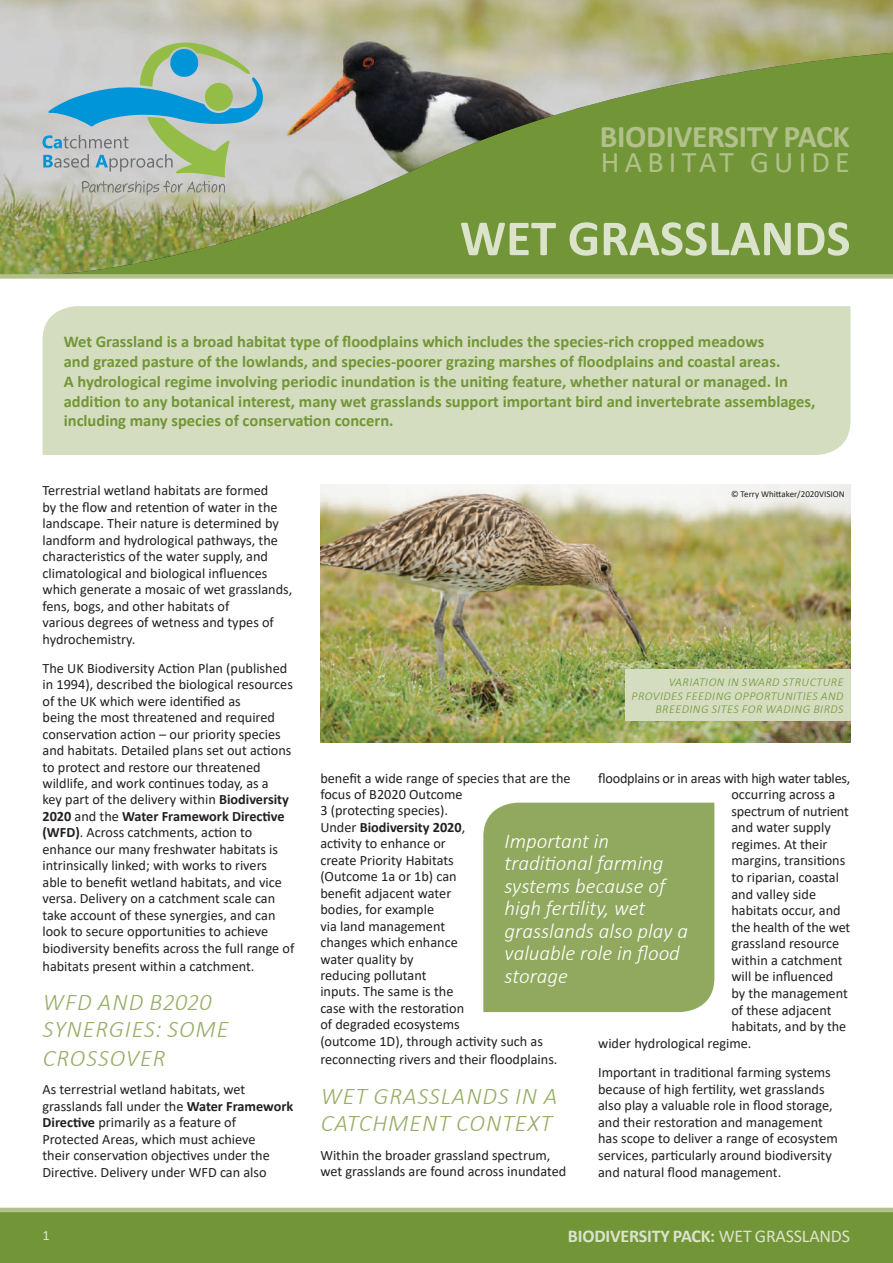
<style>
.page{position:relative;width:893px;height:1263px;background:#fff}
.page>*{position:absolute;margin:0;border:0;box-sizing:border-box;transform-origin:0 0}
.t1{font:700 51px "Calibri";color:#dce3cc}
.t2{font:700 31.5px "Calibri";letter-spacing:-.01em;color:#b2c18c}
.t3{font:30px "Calibri";letter-spacing:.175em;color:#b2c18c}
.t4{font:italic 300 24px/27.9px "Calibri";letter-spacing:.04em;color:#97ae67}
.t5{font:italic 300 21px/22.5px "Calibri";color:#fff}
.t6{font:700 18px "Calibri";letter-spacing:-.01em;color:#dce3cc}
.t7{font:700 16.5px/19.8px "Calibri";color:#729637}
.t8{font:14.25px/16.5px "Calibri";color:#231f20}
.t9{font:14.25px "Calibri";color:#dce3cc}
.t10{font:italic 300 12px/13.5px "Calibri";letter-spacing:.04em;color:#729637;text-align:right}
.t11{font:9px "Calibri";color:#231f20}
.s1{font-weight:700}
.s2{font-weight:400}
</style>
<div class="page">
<img style="left:0;top:0;width:893px;height:274px">
<div style="left:43px;top:306px;width:807px;height:149px;background:#d4ddc0"></div>
<div style="left:0;top:274px;width:893px;height:5px;background:#b2c18c"></div>
<div style="left:0;top:1212px;width:893px;height:51px;background:#729637"></div>
<hr style="left:0;top:1208px;width:893px;height:4px;background:#b2c18c">
<div style="left:483px;top:803px;width:231px;height:209px;background:#91a95f"></div>
<img style="left:320px;top:485px;width:530px;height:257px">
<div style="left:625px;top:670px;width:225px;height:51px;background:#d4ddc0"></div>
<svg style="left:43px;top:43px;width:221px;height:153px;background:#a1bebb"></svg>
<h2 class="t2" style="left:600px;top:114px;width:251px">BIODIVERSITY PACK</h2>
<h3 class="t3" style="left:601px;top:142px;width:250px">HABITAT GUIDE</h3>
<h1 class="t1" style="left:460px;top:202px;width:392px">WET GRASSLANDS</h1>
<p class="t7" style="left:64px;top:332px;width:753px">Wet Grassland is a broad habitat type of floodplains which includes the species-rich cropped meadows<br>and grazed pasture of the lowlands, and species-poorer grazing marshes of floodplains and coastal areas.<br>A hydrological regime involving periodic inundation is the uniting feature, whether natural or managed. In addition to any botanical interest, many wet grasslands support important bird and invertebrate assemblages, including many species of conservation concern.</p>
<p class="t8" style="left:43px;top:482px;width:251px">Terrestrial wetland habitats are formed<br>by the flow and retention of water in the landscape. Their nature is determined by landform and hydrological pathways, the characteristics of the water supply, and climatological and biological influences which generate a mosaic of wet grasslands, fens, bogs, and other habitats of<br>various degrees of wetness and types of hydrochemistry.</p>
<p class="t8" style="left:43px;top:659px;width:253px">The UK Biodiversity Action Plan (published in 1994), described the biological resources of the UK which were identified as<br>being the most threatened and required conservation action – our priority species and habitats. Detailed plans set out actions to protect and restore our threatened wildlife, and work continues today, as a<br>key part of the delivery within <span class="s1">Biodiversity 2020</span> and the <span class="s1">Water Framework Directive (WFD)</span>. Across catchments, action to enhance our many freshwater habitats is intrinsically linked; with works to rivers able to benefit wetland habitats, and vice versa. Delivery on a catchment scale can take account of these synergies, and can look to secure opportunities to achieve biodiversity benefits across the full range of</p>
<p class="t8" style="left:43px;top:957px;width:213px">habitats present within a catchment.</p>
<h3 class="t4" style="left:43px;top:988px;width:187px">WFD AND B2020<br>SYNERGIES: SOME<br>CROSSOVER</h3>
<p class="t8" style="left:43px;top:1081px;width:252px">As terrestrial wetland habitats, wet grasslands fall under the <span class="s1">Water Framework Directive</span> primarily as a feature of Protected Areas, which must achieve<br>their conservation objectives under the Directive. Delivery under WFD can also</p>
<p class="t11" style="left:731px;top:488px;width:115px">© Terry Whittaker/2020VISION</p>
<p class="t10" style="left:631px;top:675px;width:214px">VARIATION IN SWARD STRUCTURE<br>PROVIDES FEEDING OPPORTUNITIES AND<br>BREEDING SITES FOR WADING BIRDS</p>
<p class="t8" style="left:320px;top:769px;width:252px">benefit a wide range of species that are the focus of B2020 Outcome<br>3 (protecting species).<br>Under <span class="s1">Biodiversity 2020</span>,<br>activity to enhance or<br>create Priority Habitats<br>(Outcome 1a or 1b) can<br>benefit adjacent water<br>bodies, for example<br>via land management<br>changes which enhance<br>water quality by<br>reducing pollutant<br>inputs. The same is the<br>case with the restoration<br>of degraded ecosystems<br>(outcome 1D), through activity such as</p>
<p class="t8" style="left:320px;top:1050px;width:239px">reconnecting rivers and their floodplains.</p>
<h3 class="t4" style="left:321px;top:1082px;width:238px;line-height:27px">WET GRASSLANDS IN A<br>CATCHMENT CONTEXT</h3>
<p class="t8" style="left:320px;top:1146px;width:248px">Within the broader grassland spectrum, wet grasslands are found across inundated</p>
<p class="t8" style="left:598px;top:769px;width:254px">floodplains or in areas with high water tables,</p>
<p class="t8" style="left:731px;top:786px;width:105px">occurring across a</p>
<p class="t8" style="left:731px;top:802px;width:119px">spectrum of nutrient</p>
<p class="t8" style="left:731px;top:819px;width:101px">and water supply</p>
<p class="t8" style="left:731px;top:835px;width:98px">regimes. At their</p>
<p class="t8" style="left:731px;top:852px;width:115px">margins, transitions</p>
<p class="t8" style="left:731px;top:869px;width:109px">to riparian, coastal</p>
<p class="t8" style="left:731px;top:885px;width:86px">and valley side</p>
<p class="t8" style="left:731px;top:902px;width:111px">habitats occur, and</p>
<p class="t8" style="left:731px;top:918px;width:121px">the health of the wet</p>
<p class="t8" style="left:731px;top:935px;width:109px">grassland resource</p>
<p class="t8" style="left:731px;top:951px;width:113px">within a catchment</p>
<p class="t8" style="left:731px;top:968px;width:103px">will be influenced</p>
<p class="t8" style="left:731px;top:985px;width:118px">by the management</p>
<p class="t8" style="left:731px;top:1001px;width:102px">of these adjacent</p>
<p class="t8" style="left:731px;top:1018px;width:116px">habitats, and by the</p>
<p class="t8" style="left:598px;top:1034px;width:155px">wider hydrological regime.</p>
<p class="t8" style="left:598px;top:1064px;width:241px">Important in traditional farming systems because of high fertility, wet grasslands also play a valuable role in flood storage, and their restoration and management has scope to deliver a range of ecosystem services, particularly around biodiversity and natural flood management.</p>
<h3 class="t5" style="left:505px;top:829px;width:185px">Important in traditional farming systems because of high fertility, wet grasslands also play a valuable role in flood storage</h3>
<p class="t9" style="left:43px;top:1225px;width:9px">1</p>
<p class="t6" style="left:568px;top:1224px;width:284px">BIODIVERSITY PACK: <span class="s2">WET GRASSLANDS</span></p>
</div>
